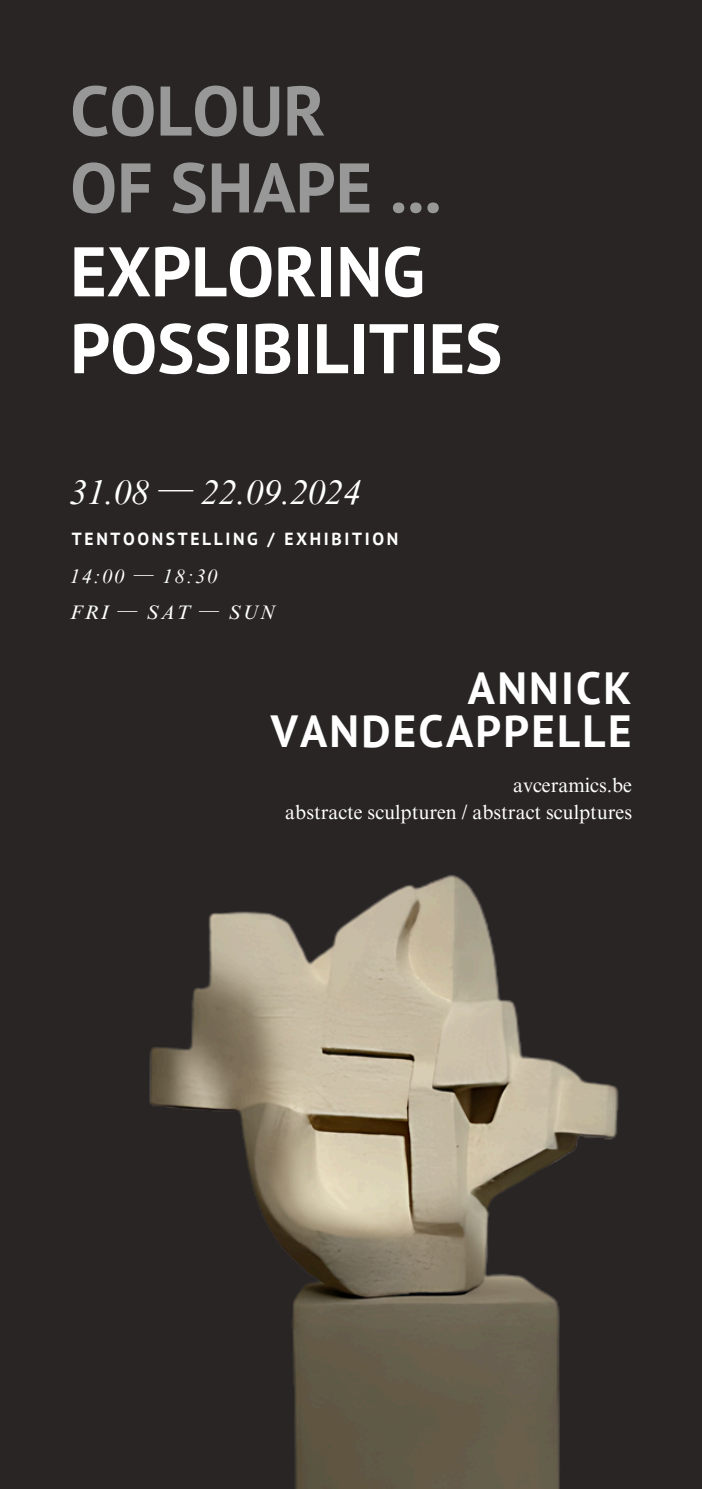
<style>
.page{position:relative;width:702px;height:1489px;background:#fff}
.page>*{position:absolute;margin:0;border:0;box-sizing:border-box;transform-origin:0 0}
.t1{font:700 70px/77px "PT Sans";color:#fff}
.t2{font:700 70px/77px "PT Sans";color:#989898}
.t3{font:700 45px/43px "PT Sans";letter-spacing:.05em;color:#fff;text-align:right}
.t4{font:italic 35px "Times NRMT Pro";color:#fff}
.t5{font:20px/26.8px "Times NRMT Pro";color:#fff;text-align:right}
.t6{font:italic 20px/35px "Times NRMT Pro";letter-spacing:.1em;color:#fff}
.t7{font:700 17.5px "PT Sans";letter-spacing:.15em;color:#fff}
.s1{font-family:"Noto Sans CJ Ksc";font-style:normal}
</style>
<div class="page">
<div style="left:0;top:0;width:701px;height:1489px;background:#292525"></div>
<img style="left:149px;top:875px;width:470px;height:614px">
<h1 class="t2" style="left:70px;top:71px;width:373px">COLOUR<br>OF SHAPE ...</h1>
<h3 class="t1" style="left:70px;top:232px;width:433px">EXPLORING<br>POSSIBILITIES</h3>
<p class="t4" style="left:70px;top:479px;width:292px">31.08 <span class="s1">─</span> 22.09.2024</p>
<h2 class="t7" style="left:72px;top:527px;width:327px">TENTOONSTELLING / EXHIBITION</h2>
<p class="t6" style="left:70px;top:562px;width:206px">14:00 <span class="s1">─</span> 18:30<br>FRI <span class="s1">─</span> SAT <span class="s1">─</span> SUN</p>
<h5 class="t3" style="left:270px;top:665px;width:362px">ANNICK<br>VANDECAPPELLE</h5>
<p class="t5" style="left:285px;top:774px;width:348px">avceramics.be<br>abstracte sculpturen / abstract sculptures</p>
</div>
